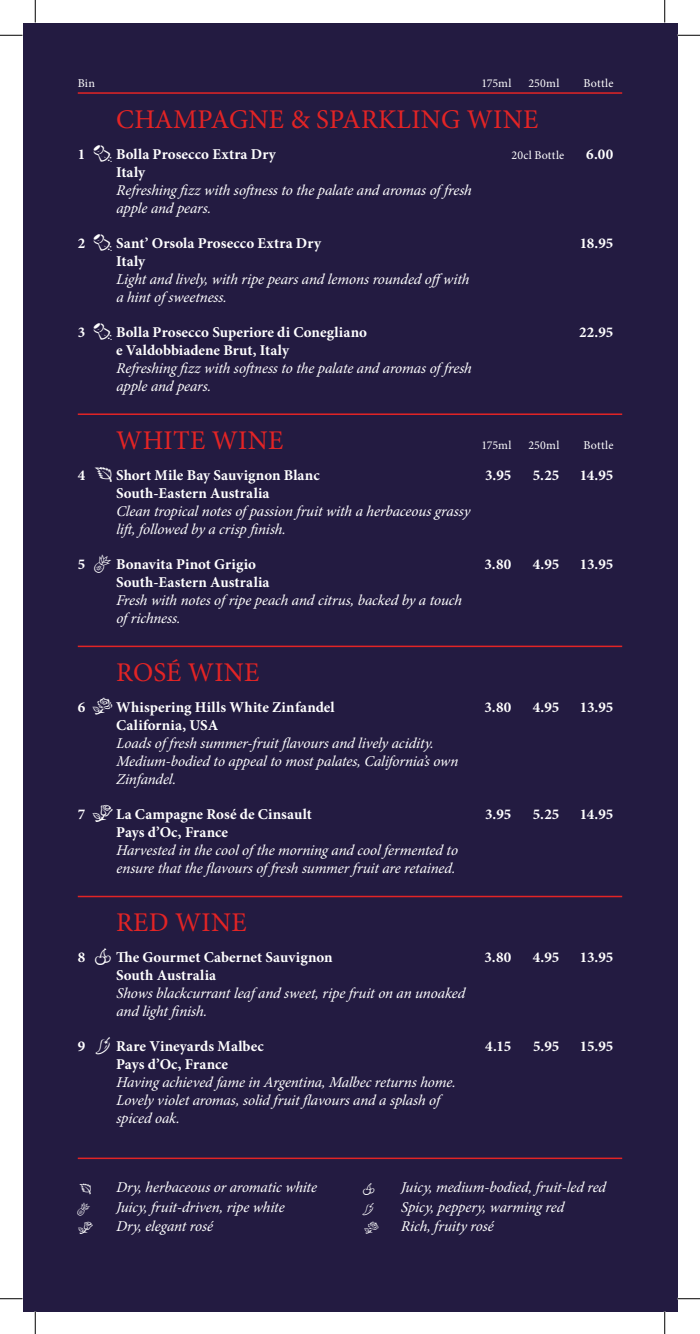
<style>
.page{position:relative;width:700px;height:1334px;background:#fff}
.page>*{position:absolute;margin:0;border:0;box-sizing:border-box;transform-origin:0 0}
.t1{font:27px "Minion Pro";letter-spacing:.01em;color:#e32425}
.t2{font:italic 15px/18px "Minion Pro";letter-spacing:-.01em;color:#fff}
.t3{font:700 15px "Minion Pro";letter-spacing:.005em;color:#fff}
.t4{font:15px "Expressions RDA";color:#fff}
.t5{font:12px "Minion Pro";letter-spacing:.015em;color:#fff}
.s1{font-family:"Expressions RDA";font-weight:400;font-size:21px}
</style>
<div class="page">
<div style="left:22px;top:23px;width:655px;height:1288px;background:#231b41"></div>
<hr style="left:78px;top:92px;width:544px;height:2px;background:#e32425">
<hr style="left:78px;top:413px;width:544px;height:2px;background:#e32425">
<hr style="left:78px;top:645px;width:544px;height:2px;background:#e32425">
<hr style="left:78px;top:895px;width:544px;height:2px;background:#e32425">
<hr style="left:78px;top:1157px;width:544px;height:2px;background:#e32425">
<svg style="left:0;top:35px;width:22px;height:1px"></svg>
<svg style="left:677px;top:35px;width:23px;height:1px"></svg>
<svg style="left:0;top:1298px;width:22px;height:1px"></svg>
<svg style="left:677px;top:1298px;width:23px;height:1px"></svg>
<svg style="left:35px;top:0;width:1px;height:23px"></svg>
<svg style="left:35px;top:1311px;width:1px;height:22px"></svg>
<svg style="left:664px;top:0;width:1px;height:23px"></svg>
<svg style="left:664px;top:1311px;width:1px;height:22px"></svg>
<p class="t5" style="left:78px;top:75px;width:19px">Bin</p>
<p class="t5" style="left:481px;top:75px;width:32px">175ml</p>
<p class="t5" style="left:528px;top:75px;width:33px">250ml</p>
<p class="t5" style="left:583px;top:75px;width:31px">Bottle</p>
<h1 class="t1" style="left:116px;top:101px;width:424px">CHAMPAGNE &amp; SPARKLING WINE</h1>
<p class="t3" style="left:78px;top:145px;width:200px">1 <span class="s1">L</span> Bolla Prosecco Extra Dry</p>
<p class="t5" style="left:511px;top:147px;width:54px">20cl Bottle</p>
<p class="t3" style="left:586px;top:145px;width:29px">6.00</p>
<p class="t3" style="left:116px;top:163px;width:31px">Italy</p>
<p class="t2" style="left:116px;top:181px;width:359px">Refreshing fizz with softness to the palate and aromas of fresh apple and pears.</p>
<p class="t3" style="left:78px;top:234px;width:245px">2 <span class="s1">L</span> Sant’ Orsola Prosecco Extra Dry</p>
<p class="t3" style="left:580px;top:234px;width:35px">18.95</p>
<p class="t3" style="left:116px;top:252px;width:31px">Italy</p>
<p class="t2" style="left:116px;top:270px;width:356px">Light and lively, with ripe pears and lemons rounded offwith a hint of sweetness.</p>
<p class="t3" style="left:78px;top:323px;width:291px">3 <span class="s1">L</span> Bolla Prosecco Superiore di Conegliano</p>
<p class="t3" style="left:579px;top:323px;width:36px">22.95</p>
<p class="t3" style="left:116px;top:341px;width:174px">e Valdobbiadene Brut, Italy</p>
<p class="t2" style="left:116px;top:359px;width:359px">Refreshing fizz with softness to the palate and aromas of fresh apple and pears.</p>
<h1 class="t1" style="left:116px;top:422px;width:169px">WHITE WINE</h1>
<p class="t5" style="left:481px;top:437px;width:32px">175ml</p>
<p class="t5" style="left:528px;top:437px;width:33px">250ml</p>
<p class="t5" style="left:583px;top:437px;width:31px">Bottle</p>
<p class="t3" style="left:78px;top:466px;width:243px">4 <span class="s1">B</span> Short Mile Bay Sauvignon Blanc</p>
<p class="t3" style="left:485px;top:466px;width:28px">3.95</p>
<p class="t3" style="left:533px;top:466px;width:28px">5.25</p>
<p class="t3" style="left:580px;top:466px;width:35px">14.95</p>
<p class="t3" style="left:116px;top:484px;width:155px">South-Eastern Australia</p>
<p class="t2" style="left:116px;top:502px;width:355px">Clean tropical notes of passion fruit with a herbaceous grassy lift, followed by a crisp finish.</p>
<p class="t3" style="left:78px;top:555px;width:180px">5 <span class="s1">C</span> Bonavita Pinot Grigio</p>
<p class="t3" style="left:484px;top:555px;width:28px">3.80</p>
<p class="t3" style="left:533px;top:555px;width:28px">4.95</p>
<p class="t3" style="left:580px;top:555px;width:35px">13.95</p>
<p class="t3" style="left:116px;top:573px;width:155px">South-Eastern Australia</p>
<p class="t2" style="left:116px;top:591px;width:349px">Fresh with notes of ripe peach and citrus, backed by a touch of richness.</p>
<h1 class="t1" style="left:116px;top:654px;width:145px">ROSÉ WINE</h1>
<p class="t3" style="left:78px;top:698px;width:258px">6 <span class="s1">O</span> Whispering Hills White Zinfandel</p>
<p class="t3" style="left:484px;top:698px;width:28px">3.80</p>
<p class="t3" style="left:533px;top:698px;width:28px">4.95</p>
<p class="t3" style="left:580px;top:698px;width:35px">13.95</p>
<p class="t3" style="left:116px;top:716px;width:104px">California, USA</p>
<p class="t2" style="left:116px;top:734px;width:345px">Loads of fresh summer-fruit flavours and lively acidity.<br>Medium-bodied to appeal to most palates, California’s own<br>Zinfandel.</p>
<p class="t3" style="left:78px;top:805px;width:235px">7 <span class="s1">I</span> La Campagne Rosé de Cinsault</p>
<p class="t3" style="left:485px;top:805px;width:28px">3.95</p>
<p class="t3" style="left:533px;top:805px;width:28px">5.25</p>
<p class="t3" style="left:580px;top:805px;width:35px">14.95</p>
<p class="t3" style="left:116px;top:823px;width:114px">Pays d’Oc, France</p>
<p class="t2" style="left:116px;top:841px;width:345px">Harvested in the cool of the morning and cool fermented to ensure that the flavours of fresh summer fruit are retained.</p>
<h1 class="t1" style="left:116px;top:904px;width:132px">RED WINE</h1>
<p class="t3" style="left:78px;top:948px;width:256px">8 <span class="s1">F</span> The Gourmet Cabernet Sauvignon</p>
<p class="t3" style="left:484px;top:948px;width:28px">3.80</p>
<p class="t3" style="left:533px;top:948px;width:28px">4.95</p>
<p class="t3" style="left:580px;top:948px;width:35px">13.95</p>
<p class="t3" style="left:116px;top:966px;width:102px">South Australia</p>
<p class="t2" style="left:116px;top:984px;width:351px">Shows blackcurrant leaf and sweet, ripe fruit on an unoaked and light finish.</p>
<p class="t3" style="left:78px;top:1037px;width:187px">9 <span class="s1">G</span> Rare Vineyards Malbec</p>
<p class="t3" style="left:485px;top:1037px;width:28px">4.15</p>
<p class="t3" style="left:533px;top:1037px;width:28px">5.95</p>
<p class="t3" style="left:580px;top:1037px;width:35px">15.95</p>
<p class="t3" style="left:116px;top:1055px;width:114px">Pays d’Oc, France</p>
<p class="t2" style="left:116px;top:1073px;width:343px">Having achieved fame in Argentina, Malbec returns home.<br>Lovely violet aromas, solid fruit flavours and a splash of spiced oak.</p>
<p class="t4" style="left:78px;top:1181px;width:16px">B</p>
<p class="t2" style="left:116px;top:1178px;width:204px">Dry, herbaceous or aromatic white</p>
<p class="t4" style="left:78px;top:1200px;width:13px">C</p>
<p class="t2" style="left:116px;top:1198px;width:171px">Juicy, fruit-driven, ripe white</p>
<p class="t4" style="left:78px;top:1220px;width:16px">I</p>
<p class="t2" style="left:116px;top:1217px;width:98px">Dry, elegant rosé</p>
<p class="t4" style="left:363px;top:1181px;width:13px">F</p>
<p class="t2" style="left:401px;top:1178px;width:206px">Juicy, medium-bodied, fruit-led red</p>
<p class="t4" style="left:363px;top:1200px;width:12px">G</p>
<p class="t2" style="left:401px;top:1198px;width:164px">Spicy, peppery, warming red</p>
<p class="t4" style="left:363px;top:1220px;width:20px">O</p>
<p class="t2" style="left:401px;top:1217px;width:94px">Rich, fruity rosé</p>
</div>
